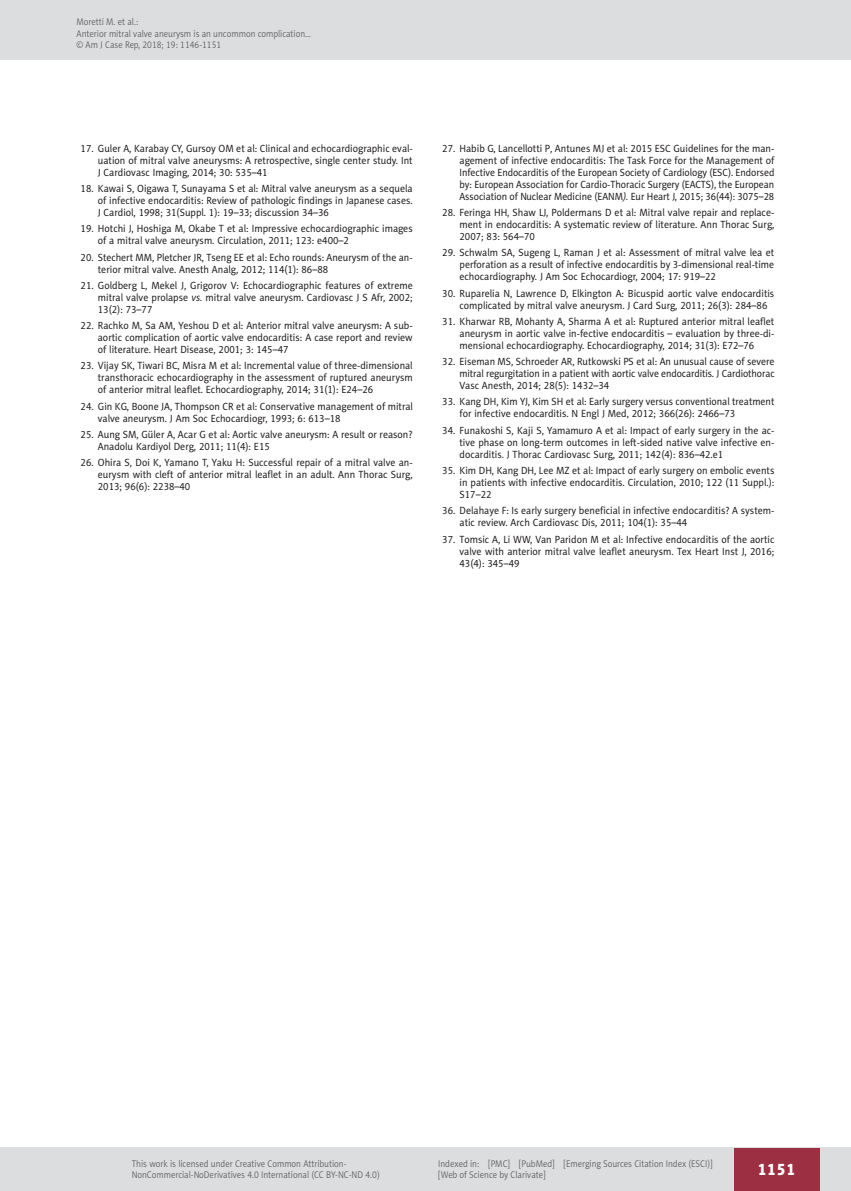
<style>
.page{position:relative;width:851px;height:1191px;background:#fff}
.page>*{position:absolute;margin:0;border:0;box-sizing:border-box;transform-origin:0 0}
.t1{font:16.5px "Naomi Sans EFN Heavy";color:#fff}
.AJCR_Referencje_punk{font:10.5px/12px "Naomi Sans EFN";color:#231f20;text-align:justify;scale:.95 1}
.AJCR_Referencje_punk-2{font:10.5px/12px "Naomi Sans EFN";color:#231f20;scale:.94 1}
.t2{font:9.75px/11.2px "Naomi Sans EFN Light";color:#57585a;scale:.9 1}
.s1{font-style:italic}
</style>
<div class="page">
<div style="left:0;top:1148px;width:850px;height:43px;background:#dcdddf"></div>
<div style="left:733px;top:1147px;width:86px;height:43px;background:#9d2f42"></div>
<div style="left:0;top:0;width:850px;height:60px;background:#dcdddf"></div>
<p class="t2" style="left:77px;top:16px;width:262px">Moretti M. et al.:<br>Anterior mitral valve aneurysm is an uncommon complication… © Am J Case Rep, 2018; 19: 1146-1151</p>
<p class="AJCR_Referencje_punk" style="left:98px;top:142px;width:333px;text-indent:-17px">17. Guler A, Karabay CY, Gursoy OM et al: Clinical and echocardiographic eval&shy;uation of mitral valve aneurysms: A retrospective, single center study. Int J Cardiovasc Imaging, 2014; 30: 535–41</p>
<p class="AJCR_Referencje_punk" style="left:98px;top:183px;width:333px;text-indent:-17px">18. Kawai S, Oigawa T, Sunayama S et al: Mitral valve aneurysm as a sequela of infective endocarditis: Review of pathologic findings in Japanese cases.<br>J Cardiol, 1998; 31(Suppl. 1): 19–33; discussion 34–36</p>
<p class="AJCR_Referencje_punk" style="left:98px;top:223px;width:333px;text-indent:-17px">19. Hotchi J, Hoshiga M, Okabe T et al: Impressive echocardiographic images of a mitral valve aneurysm. Circulation, 2011; 123: e400–2</p>
<p class="AJCR_Referencje_punk-2" style="left:98px;top:251px;width:336px;text-indent:-17px">20. Stechert MM, Pletcher JR, Tseng EE et al: Echo rounds: Aneurysm of the an&shy;terior mitral valve. Anesth Analg, 2012; 114(1): 86–88</p>
<p class="AJCR_Referencje_punk" style="left:98px;top:279px;width:333px;text-indent:-17px">21. Goldberg L, Mekel J, Grigorov V: Echocardiographic features of extreme mitral valve prolapse <span class="s1">vs.</span> mitral valve aneurysm. Cardiovasc J S Afr, 2002; 13(2): 73–77</p>
<p class="AJCR_Referencje_punk" style="left:98px;top:320px;width:333px;text-indent:-17px">22. Rachko M, Sa AM, Yeshou D et al: Anterior mitral valve aneurysm: A sub&shy;aortic complication of aortic valve endocarditis: A case report and review of literature. Heart Disease, 2001; 3: 145–47</p>
<p class="AJCR_Referencje_punk" style="left:98px;top:360px;width:333px;text-indent:-17px">23. Vijay SK, Tiwari BC, Misra M et al: Incremental value of three-dimensional transthoracic echocardiography in the assessment of ruptured aneurysm of anterior mitral leaflet. Echocardiography, 2014; 31(1): E24–26</p>
<p class="AJCR_Referencje_punk" style="left:98px;top:400px;width:333px;text-indent:-17px">24. Gin KG, Boone JA, Thompson CR et al: Conservative management of mitral valve aneurysm. J Am Soc Echocardiogr, 1993; 6: 613–18</p>
<p class="AJCR_Referencje_punk" style="left:98px;top:428px;width:333px;text-indent:-17px">25. Aung SM, Güler A, Acar G et al: Aortic valve aneurysm: A result or reason?<br>Anadolu Kardiyol Derg, 2011; 11(4): E15</p>
<p class="AJCR_Referencje_punk" style="left:98px;top:457px;width:333px;text-indent:-17px">26. Ohira S, Doi K, Yamano T, Yaku H: Successful repair of a mitral valve an&shy;eurysm with cleft of anterior mitral leaflet in an adult. Ann Thorac Surg, 2013; 96(6): 2238–40</p>
<p class="AJCR_Referencje_punk" style="left:459px;top:142px;width:333px;text-indent:-17px">27. Habib G, Lancellotti P, Antunes MJ et al: 2015 ESC Guidelines for the man&shy;agement of infective endocarditis: The Task Force for the Management of Infective Endocarditis of the European Society of Cardiology (ESC). Endorsed by: European Association for Cardio-Thoracic Surgery (EACTS), the European Association of Nuclear Medicine (EANM<span class="s1">).</span> Eur Heart J, 2015; 36(44): 3075–28</p>
<p class="AJCR_Referencje_punk" style="left:459px;top:207px;width:333px;text-indent:-17px">28. Feringa HH, Shaw LJ, Poldermans D et al: Mitral valve repair and replace&shy;ment in endocarditis: A systematic review of literature. Ann Thorac Surg, 2007; 83: 564–70</p>
<p class="AJCR_Referencje_punk" style="left:459px;top:247px;width:333px;text-indent:-17px">29. Schwalm SA, Sugeng L, Raman J et al: Assessment of mitral valve lea et perforation as a result of infective endocarditis by 3-dimensional real-time echocardiography. J Am Soc Echocardiogr, 2004; 17: 919–22</p>
<p class="AJCR_Referencje_punk" style="left:459px;top:287px;width:333px;text-indent:-17px">30. Ruparelia N, Lawrence D, Elkington A: Bicuspid aortic valve endocarditis complicated by mitral valve aneurysm. J Card Surg, 2011; 26(3): 284–86</p>
<p class="AJCR_Referencje_punk" style="left:459px;top:315px;width:333px;text-indent:-17px">31. Kharwar RB, Mohanty A, Sharma A et al: Ruptured anterior mitral leaflet aneurysm in aortic valve in-fective endocarditis – evaluation by three-di&shy;mensional echocardiography. Echocardiography, 2014; 31(3): E72–76</p>
<p class="AJCR_Referencje_punk-2" style="left:459px;top:356px;width:336px;text-align:justify;text-indent:-17px">32. Eiseman MS, Schroeder AR, Rutkowski PS et al: An unusual cause of severe mitral regurgitation in a patient with aortic valve endocarditis. J Cardiothorac Vasc Anesth, 2014; 28(5): 1432–34</p>
<p class="AJCR_Referencje_punk-2" style="left:459px;top:396px;width:336px;text-indent:-17px">33. Kang DH, Kim YJ, Kim SH et al: Early surgery versus conventional treatment for infective endocarditis. N Engl J Med, 2012; 366(26): 2466–73</p>
<p class="AJCR_Referencje_punk" style="left:459px;top:424px;width:333px;text-indent:-17px">34. Funakoshi S, Kaji S, Yamamuro A et al: Impact of early surgery in the ac&shy;tive phase on long-term outcomes in left-sided native valve infective en&shy;docarditis. J Thorac Cardiovasc Surg, 2011; 142(4): 836–42.e1</p>
<p class="AJCR_Referencje_punk" style="left:459px;top:464px;width:333px;text-indent:-17px">35. Kim DH, Kang DH, Lee MZ et al: Impact of early surgery on embolic events in patients with infective endocarditis. Circulation, 2010; 122 (11 Suppl.):<br>S17–22</p>
<p class="AJCR_Referencje_punk" style="left:459px;top:505px;width:333px;text-indent:-17px">36. Delahaye F: Is early surgery beneficial in infective endocarditis? A system&shy;atic review. Arch Cardiovasc Dis, 2011; 104(1): 35–44</p>
<p class="AJCR_Referencje_punk" style="left:459px;top:533px;width:333px;text-indent:-17px">37. Tomsic A, Li WW, Van Paridon M et al: Infective endocarditis of the aortic valve with anterior mitral valve leaflet aneurysm. Tex Heart Inst J, 2016; 43(4): 345–49</p>
<p class="t2" style="left:132px;top:1158px;width:277px">This work is licensed under Creative Common Attribution-<br>NonCommercial-NoDerivatives 4.0 International (CC BY-NC-ND 4.0)</p>
<p class="t2" style="left:438px;top:1158px;width:306px">Indexed in: [PMC] [PubMed] [Emerging Sources Citation Index (ESCI)] [Web of Science by Clarivate]</p>
<h1 class="t1" style="left:757px;top:1159px;width:40px">1151</h1>
</div>
